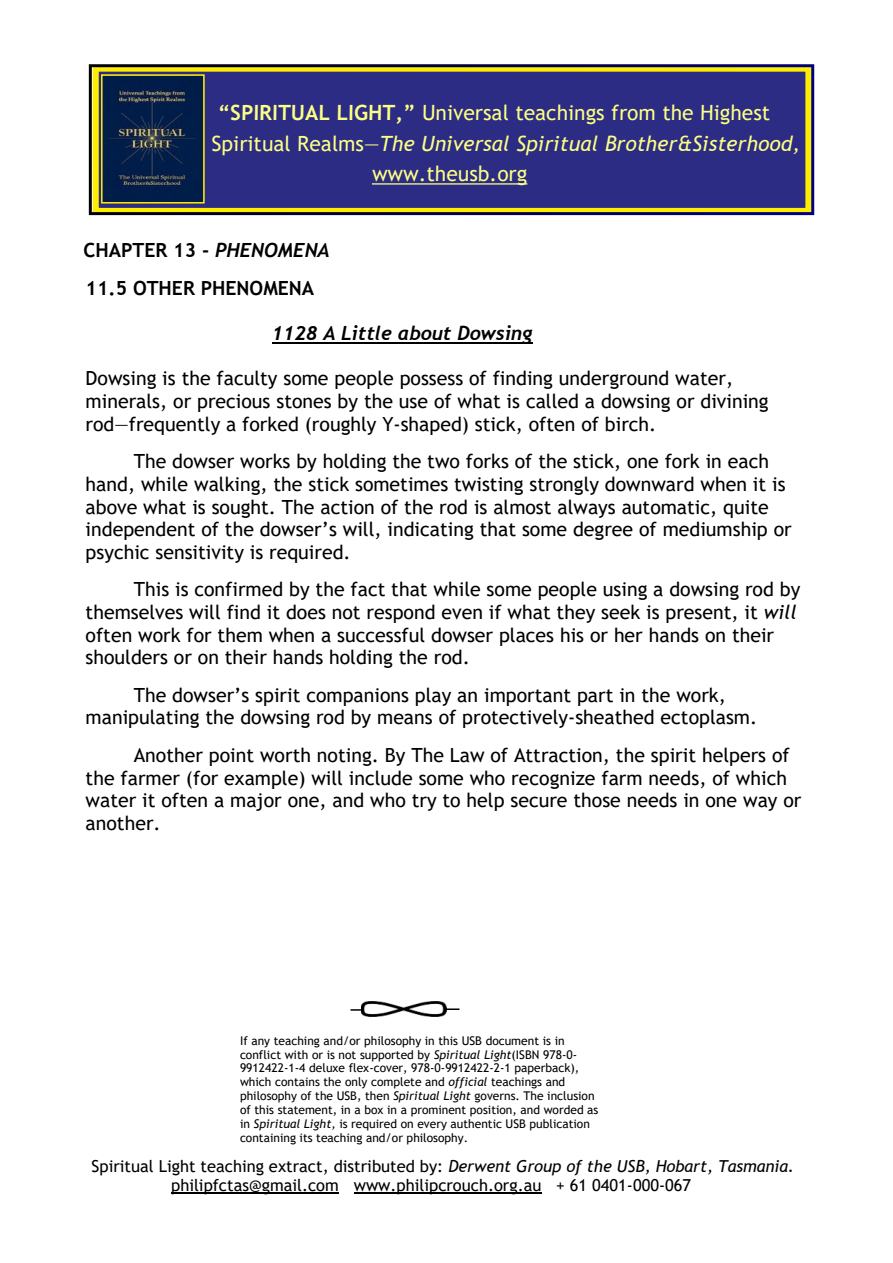
<style>
.page{position:relative;width:893px;height:1263px;background:#fff}
.page>*{position:absolute;margin:0;border:0;box-sizing:border-box;transform-origin:0 0}
.t1{font:21px "Trebuchet MS";letter-spacing:.005em;color:#fcff85}
.t2{font:italic 21px "Trebuchet MS";letter-spacing:.005em;color:#fcff85}
.t3{font:19.5px/22.6px "Trebuchet MS";color:#000}
.t4{font:700 19.5px/37.7px "Trebuchet MS";color:#000}
.t5{font:italic 700 19.5px "Trebuchet";color:#000}
.t6{font:16.5px/19.2px "Trebuchet MS";color:#000}
.t7{font:12px/14px "Trebuchet MS";color:#000}
.s1{font-weight:700}
.s2{font-style:normal}
.s3{font-family:"Trebuchet";font-style:italic}
.s4{font-style:italic}
</style>
<div class="page">
<hr style="left:272px;top:342px;width:261px;height:2px;background:#000">
<svg style="left:89px;top:64px;width:725px;height:151px;background:#373970"></svg>
<hr style="left:171px;top:1192px;width:168px;height:1px;background:#000">
<hr style="left:354px;top:1192px;width:187px;height:1px;background:#000">
<img style="left:362px;top:1001px;width:84px;height:16px">
<svg style="left:446px;top:1008px;width:13px;height:2px"></svg>
<svg style="left:350px;top:1009px;width:13px;height:2px"></svg>
<p class="t1" style="left:218px;top:105px;width:554px"><span class="s1">“SPIRITUAL LIGHT,”</span> Universal teachings from the Highest</p>
<p class="t2" style="left:211px;top:135px;width:590px"><span class="s2">Spiritual Realms—</span>The Universal Spiritual Brother&amp;Sisterhood,</p>
<p class="t1" style="left:372px;top:166px;width:157px">www.theusb.org</p>
<p class="t4" style="left:84px;top:233px;width:248px">CHAPTER 13 - <span class="s3">PHENOMENA<br></span>11.5 OTHER PHENOMENA</p>
<p class="t5" style="left:272px;top:326px;width:262px">1128 A Little about Dowsing</p>
<p class="t3" style="left:86px;top:369px;width:685px">Dowsing is the faculty some people possess of finding underground water, minerals, or precious stones by the use of what is called a dowsing or divining rod—frequently a forked (roughly Y-shaped) stick, often of birch.</p>
<p class="t3" style="left:86px;top:452px;width:708px;text-indent:48px">The dowser works by holding the two forks of the stick, one fork in each hand, while walking, the stick sometimes twisting strongly downward when it is above what is sought. The action of the rod is almost always automatic, quite independent of the dowser’s will, indicating that some degree of mediumship or psychic sensitivity is required.</p>
<p class="t3" style="left:86px;top:580px;width:716px;text-indent:48px">This is confirmed by the fact that while some people using a dowsing rod by themselves will find it does not respond even if what they seek is present, it <span class="s4">will </span>often work for them when a successful dowser places his or her hands on their shoulders or on their hands holding the rod.</p>
<p class="t3" style="left:86px;top:685px;width:673px;text-indent:48px">The dowser’s spirit companions play an important part in the work, manipulating the dowsing rod by means of protectively-sheathed ectoplasm.</p>
<p class="t3" style="left:86px;top:746px;width:717px;text-indent:48px">Another point worth noting. By The Law of Attraction, the spirit helpers of the farmer (for example) will include some who recognize farm needs, of which water it often a major one, and who try to help secure those needs in one way or another.</p>
<p class="t7" style="left:240px;top:1034px;width:360px">If any teaching and/or philosophy in this USB document is in conflict with or is not supported by <span class="s4">Spiritual Light</span>(ISBN 978-0- 9912422-1-4 deluxe flex-cover, 978-0-9912422-2-1 paperback), which contains the only complete and <span class="s4">official</span> teachings and philosophy of the USB, then <span class="s4">Spiritual Light</span> governs. The inclusion of this statement, in a box in a prominent position, and worded as in <span class="s4">Spiritual Light,</span> is required on every authentic USB publication containing its teaching and/or philosophy.</p>
<p class="t6" style="left:171px;top:1157px;width:625px;text-indent:-80px">Spiritual Light teaching extract, distributed by: <span class="s4">Derwent Group of the USB, Hobart, Tasmania. </span>philipfctas@gmail.com www.philipcrouch.org.au + 61 0401-000-067</p>
</div>
